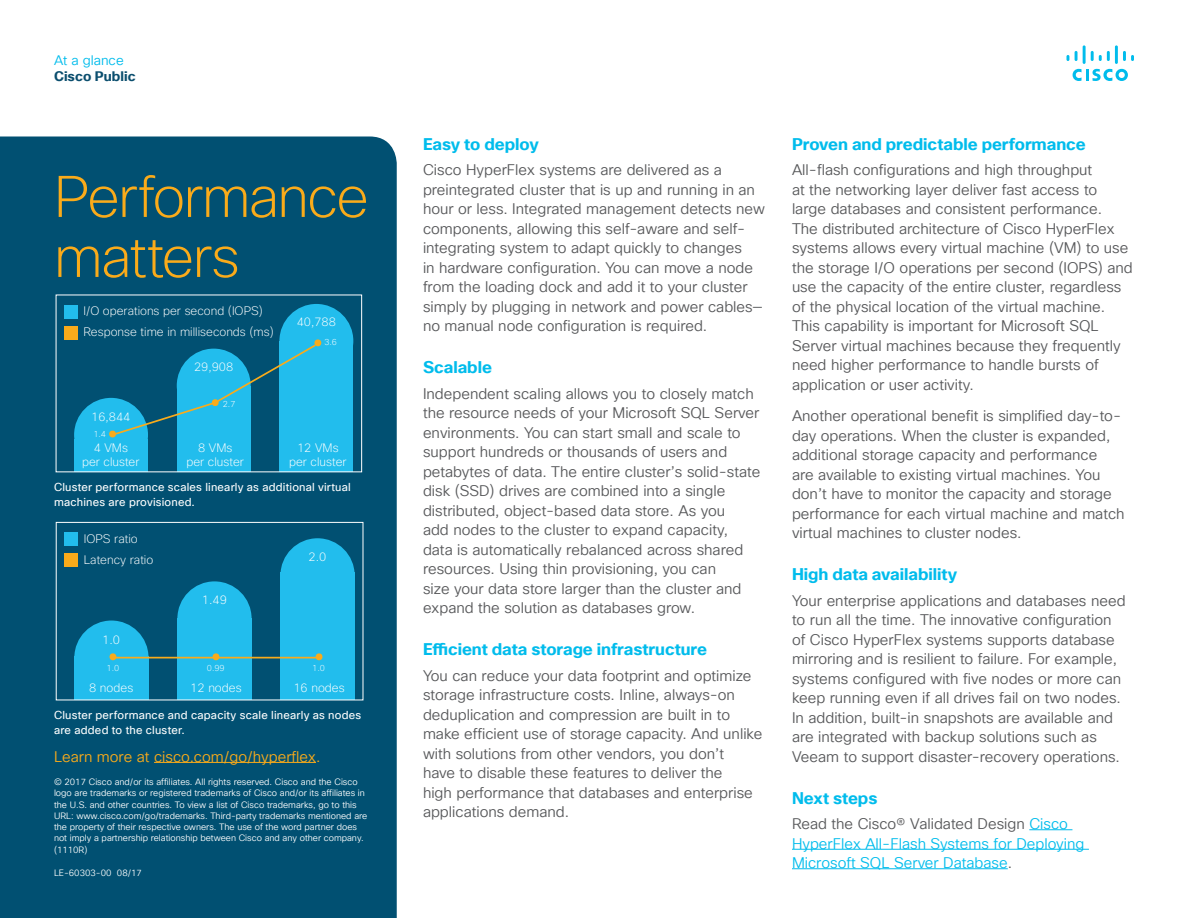
<style>
.page{position:relative;width:1188px;height:918px;background:#fff}
.page>*{position:absolute;margin:0;border:0;box-sizing:border-box;transform-origin:0 0}
.Subhead1_Orange{font:200 57px/60px "Cisco Sans TT";letter-spacing:-.03em;color:#faab1a}
.Subhead3_Blue{font:700 16.5px "Cisco Sans TT";letter-spacing:-.005em;color:#01bcec}
.Body{font:15px/19.5px "Cisco Sans TT Light";color:#57585a}
.Body-2{font:15px/19.5px "Cisco Sans TT Light";color:#01bcec}
.Body-3{font:15px "Cisco Sans TT Light";color:#faab1a}
.t1{font:700 13.5px "Cisco Sans TT";color:#0b4e6e}
.t2{font:13.5px "Cisco Sans TT Light";color:#01bcec}
.t3{font:200 12px/14.4px "Cisco Sans";color:#fff;text-align:center}
.FigureCaption_White{font:11.25px/15px "Cisco Sans TT";letter-spacing:.015em;color:#fff}
.Footer_white{font:9px/11.2px "Cisco Sans TT Light";color:#fff}
.t4{font:200 8.55px "Cisco Sans";color:#fff}
.s1{color:#57585a}
</style>
<div class="page">
<svg style="left:1073px;top:69px;width:55px;height:12px"></svg>
<svg style="left:1067px;top:55px;width:2px;height:6px"></svg>
<svg style="left:1075px;top:51px;width:3px;height:10px"></svg>
<hr style="left:1083px;top:45px;width:3px;height:19px;background:#01bcec">
<svg style="left:1091px;top:51px;width:19px;height:10px"></svg>
<hr style="left:1115px;top:45px;width:3px;height:19px;background:#01bcec">
<svg style="left:1123px;top:51px;width:11px;height:10px"></svg>
<hr style="left:1029px;top:829px;width:43px;height:1px;background:#01bcec">
<hr style="left:792px;top:849px;width:297px;height:1px;background:#01bcec">
<hr style="left:792px;top:868px;width:216px;height:1px;background:#01bcec">
<div style="left:0;top:136px;width:397px;height:782px;background:#015072"></div>
<hr style="left:154px;top:762px;width:162px;height:1px;background:#faab1a">
<div style="left:74px;top:398px;width:74px;height:74px;background:#22bded;border-radius:50%"></div>
<div style="left:279px;top:304px;width:74px;height:74px;background:#22bded;border-radius:50%"></div>
<div style="left:74px;top:439px;width:74px;height:32px;background:#22bded"></div>
<div style="left:177px;top:386px;width:74px;height:85px;background:#22bded"></div>
<div style="left:279px;top:341px;width:74px;height:130px;background:#22bded"></div>
<svg style="left:109px;top:339px;width:212px;height:98px"></svg>
<div style="left:65px;top:305px;width:13px;height:14px;background:#22bded"></div>
<div style="left:65px;top:326px;width:13px;height:14px;background:#f9ab1b"></div>
<div style="left:74px;top:621px;width:75px;height:74px;background:#22bded;border-radius:50%"></div>
<div style="left:280px;top:538px;width:75px;height:74px;background:#22bded;border-radius:50%"></div>
<div style="left:177px;top:581px;width:75px;height:75px;background:#22bded;border-radius:50%"></div>
<div style="left:74px;top:656px;width:75px;height:44px;background:#22bded"></div>
<div style="left:177px;top:619px;width:75px;height:81px;background:#22bded"></div>
<div style="left:280px;top:572px;width:75px;height:128px;background:#22bded"></div>
<hr style="left:113px;top:657px;width:206px;height:1px;background:#f9ab1b">
<svg style="left:110px;top:653px;width:6px;height:7px"></svg>
<svg style="left:213px;top:653px;width:6px;height:7px"></svg>
<svg style="left:316px;top:653px;width:6px;height:7px"></svg>
<div style="left:65px;top:533px;width:13px;height:13px;background:#22bded"></div>
<div style="left:65px;top:553px;width:13px;height:14px;background:#f9ab1b"></div>
<div style="left:56px;top:522px;width:307px;height:178px;border:1px solid #fff"></div>
<p class="t2" style="left:54px;top:51px;width:71px">At a glance</p>
<p class="t1" style="left:54px;top:67px;width:83px">Cisco Public</p>
<p class="Subhead1_Orange" style="left:54px;top:169px;width:316px">Performance matters</p>
<p class="t3" style="left:83px;top:301px;width:192px;line-height:20.9px;text-align:left">I/O operations per second (IOPS)<br>Response time in milliseconds (ms)</p>
<p class="t3" style="left:194px;top:360px;width:41px">29,908</p>
<p class="t3" style="left:91px;top:409px;width:41px">16,844</p>
<p class="t4" style="left:93px;top:429px;width:14px">1.4</p>
<p class="t4" style="left:223px;top:399px;width:14px">2.7</p>
<p class="t3" style="left:297px;top:315px;width:41px">40,788</p>
<p class="t4" style="left:324px;top:336px;width:14px">3.6</p>
<p class="t3" style="left:82px;top:440px;width:59px">4 VMs<br>per cluster</p>
<p class="t3" style="left:186px;top:440px;width:59px">8 VMs<br>per cluster</p>
<p class="t3" style="left:289px;top:440px;width:59px">12 VMs per cluster</p>
<p class="FigureCaption_White" style="left:54px;top:480px;width:298px">Cluster performance scales linearly as additional virtual machines are provisioned.</p>
<p class="t3" style="left:84px;top:528px;width:71px;line-height:20.9px;text-align:left">IOPS ratio<br>Latency ratio</p>
<p class="t3" style="left:102px;top:632px;width:19px">1.0</p>
<p class="t3" style="left:202px;top:593px;width:27px">1.49</p>
<p class="t3" style="left:309px;top:549px;width:19px">2.0</p>
<p class="t4" style="left:107px;top:663px;width:14px">1.0</p>
<p class="t4" style="left:207px;top:663px;width:19px">0.99</p>
<p class="t4" style="left:312px;top:663px;width:14px">1.0</p>
<p class="FigureCaption_White" style="left:54px;top:708px;width:309px">Cluster performance and capacity scale linearly as nodes are added to the cluster.</p>
<p class="t3" style="left:89px;top:680px;width:46px">8 nodes</p>
<p class="t3" style="left:190px;top:680px;width:53px">12 nodes</p>
<p class="t3" style="left:293px;top:680px;width:53px">16 nodes</p>
<p class="Body-3" style="left:54px;top:747px;width:268px">Learn more at cisco.com/go/hyperflex.</p>
<p class="Footer_white" style="left:54px;top:777px;width:315px">© 2017 Cisco and/or its affiliates. All rights reserved. Cisco and the Cisco logo are trademarks or registered trademarks of Cisco and/or its affiliates in the U.S. and other countries. To view a list of Cisco trademarks, go to this URL: www.cisco.com/go/trademarks. Third-party trademarks mentioned are the property of their respective owners. The use of the word partner does not imply a partnership relationship between Cisco and any other company. (1110R)</p>
<p class="Footer_white" style="left:54px;top:867px;width:89px">LE-60303-00 08/17</p>
<p class="Subhead3_Blue" style="left:423px;top:133px;width:117px">Easy to deploy</p>
<p class="Body" style="left:423px;top:160px;width:343px">Cisco HyperFlex systems are delivered as a preintegrated cluster that is up and running in an hour or less. Integrated management detects new components, allowing this self-aware and self&shy;integrating system to adapt quickly to changes<br>in hardware configuration. You can move a node from the loading dock and add it to your cluster simply by plugging in network and power cables— no manual node configuration is required.</p>
<p class="Subhead3_Blue" style="left:423px;top:356px;width:70px">Scalable</p>
<p class="Body" style="left:423px;top:384px;width:339px">Independent scaling allows you to closely match the resource needs of your Microsoft SQL Server environments. You can start small and scale to support hundreds or thousands of users and petabytes of data. The entire cluster’s solid-state disk (SSD) drives are combined into a single distributed, object-based data store. As you<br>add nodes to the cluster to expand capacity, data is automatically rebalanced across shared resources. Using thin provisioning, you can<br>size your data store larger than the cluster and expand the solution as databases grow.</p>
<p class="Subhead3_Blue" style="left:423px;top:638px;width:286px">Efficient data storage infrastructure</p>
<p class="Body" style="left:423px;top:666px;width:341px">You can reduce your data footprint and optimize storage infrastructure costs. Inline, always-on deduplication and compression are built in to make efficient use of storage capacity. And unlike with solutions from other vendors, you don’t<br>have to disable these features to deliver the<br>high performance that databases and enterprise applications demand.</p>
<p class="Subhead3_Blue" style="left:792px;top:133px;width:295px">Proven and predictable performance</p>
<p class="Body" style="left:792px;top:160px;width:342px">All-flash configurations and high throughput<br>at the networking layer deliver fast access to large databases and consistent performance.<br>The distributed architecture of Cisco HyperFlex systems allows every virtual machine (VM) to use the storage I/O operations per second (IOPS) and use the capacity of the entire cluster, regardless of the physical location of the virtual machine.<br>This capability is important for Microsoft SQL Server virtual machines because they frequently need higher performance to handle bursts of application or user activity.</p>
<p class="Body" style="left:792px;top:406px;width:334px">Another operational benefit is simplified day-to&shy;day operations. When the cluster is expanded, additional storage capacity and performance<br>are available to existing virtual machines. You don’t have to monitor the capacity and storage performance for each virtual machine and match virtual machines to cluster nodes.</p>
<p class="Subhead3_Blue" style="left:792px;top:563px;width:167px">High data availability</p>
<p class="Body" style="left:792px;top:591px;width:335px">Your enterprise applications and databases need to run all the time. The innovative configuration of Cisco HyperFlex systems supports database mirroring and is resilient to failure. For example, systems configured with five nodes or more can keep running even if all drives fail on two nodes.<br>In addition, built-in snapshots are available and are integrated with backup solutions such as Veeam to support disaster-recovery operations.</p>
<p class="Subhead3_Blue" style="left:792px;top:787px;width:87px">Next steps</p>
<p class="Body-2" style="left:792px;top:814px;width:294px"><span class="s1">Read the Cisco® Validated Design</span> Cisco<br>HyperFlex All-Flash Systems for Deploying<br>Microsoft SQL Server Database<span class="s1">.</span></p>
</div>
